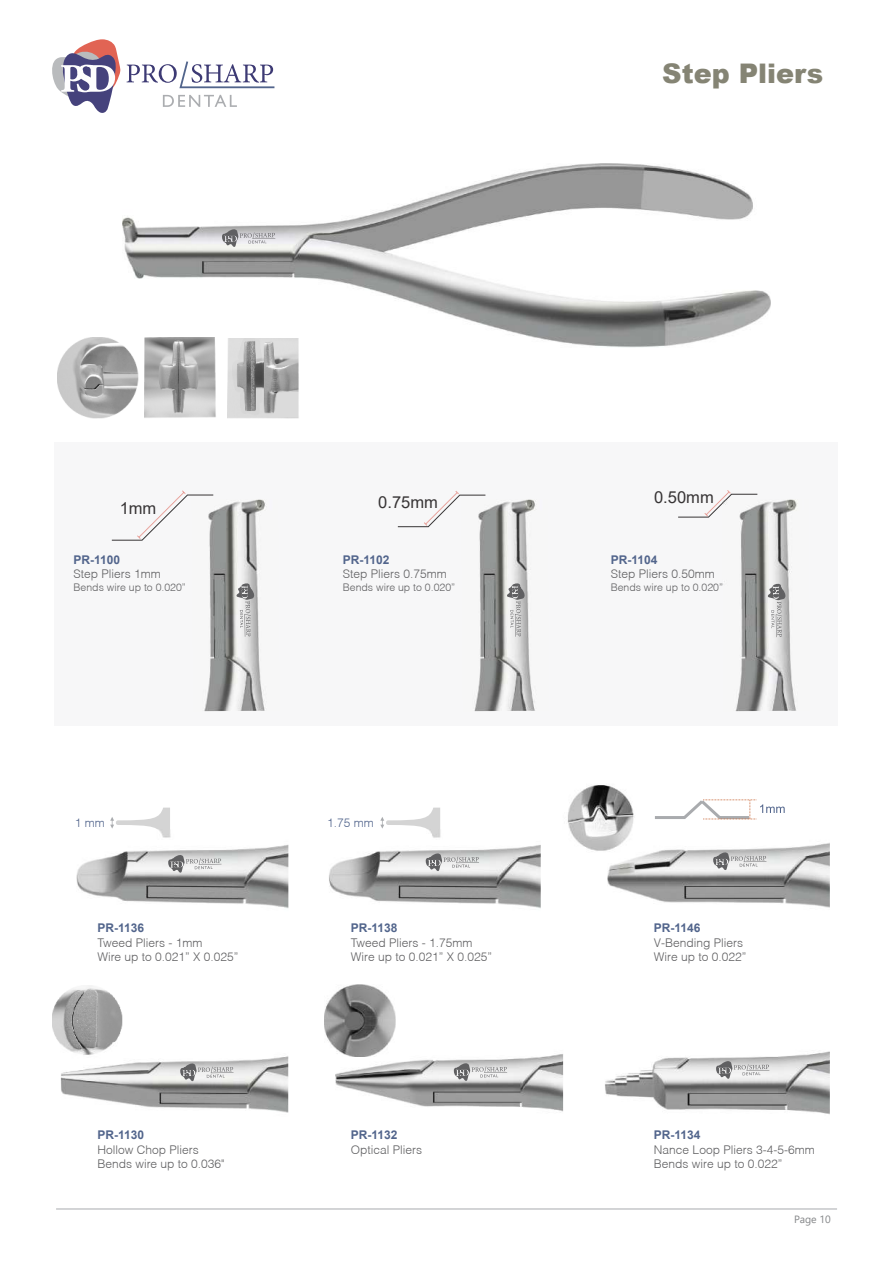
<style>
.page{position:relative;width:893px;height:1263px;background:#fff}
.page>*{position:absolute;margin:0;border:0;box-sizing:border-box;transform-origin:0 0}
.t1{font:900 27px "Arial";color:#858474}
.t2{font:16.5px "Arial";color:#373435}
.t3{font:300 12px/14.2px "Helv";color:#606062}
.t4{font:700 12px "Arial";color:#52658c}
.t5{font:300 12px "Helv";color:#52658c}
.t6{font:300 10.5px "Helv";color:#606062}
.t7{font:10.5px "Segoe UI";color:#848688}
</style>
<div class="page">
<div style="left:55px;top:442px;width:783px;height:283px;background:#f7f7f8"></div>
<svg style="left:111px;top:490px;width:103px;height:51px"></svg>
<img style="left:192px;top:499px;width:73px;height:212px">
<svg style="left:397px;top:491px;width:89px;height:36px"></svg>
<img style="left:461px;top:499px;width:74px;height:212px">
<svg style="left:678px;top:490px;width:80px;height:28px"></svg>
<img style="left:722px;top:499px;width:75px;height:212px">
<svg style="left:110px;top:808px;width:60px;height:21px"></svg>
<svg style="left:380px;top:808px;width:60px;height:21px"></svg>
<img style="left:122px;top:163px;width:648px;height:184px">
<img style="left:145px;top:338px;width:72px;height:80px">
<img style="left:228px;top:338px;width:72px;height:81px">
<img style="left:57px;top:338px;width:81px;height:81px">
<img style="left:76px;top:829px;width:212px;height:80px">
<img style="left:329px;top:829px;width:212px;height:80px">
<img style="left:607px;top:843px;width:223px;height:65px">
<img style="left:567px;top:785px;width:72px;height:69px">
<svg style="left:655px;top:799px;width:130px;height:21px"></svg>
<img style="left:52px;top:985px;width:70px;height:59px">
<img style="left:335px;top:1054px;width:228px;height:58px">
<img style="left:605px;top:1051px;width:225px;height:64px">
<img style="left:325px;top:984px;width:70px;height:72px">
<img style="left:61px;top:1042px;width:227px;height:71px">
<svg style="left:221px;top:229px;width:54px;height:18px"></svg>
<svg style="left:236px;top:582px;width:18px;height:55px"></svg>
<svg style="left:506px;top:582px;width:19px;height:55px"></svg>
<svg style="left:767px;top:583px;width:18px;height:54px"></svg>
<svg style="left:167px;top:855px;width:54px;height:18px"></svg>
<svg style="left:424px;top:853px;width:55px;height:18px"></svg>
<svg style="left:712px;top:852px;width:54px;height:18px"></svg>
<svg style="left:179px;top:1063px;width:55px;height:18px"></svg>
<svg style="left:453px;top:1063px;width:54px;height:18px"></svg>
<svg style="left:715px;top:1061px;width:54px;height:18px"></svg>
<svg style="left:127px;top:61px;width:147px;height:27px"></svg>
<svg style="left:163px;top:95px;width:74px;height:12px"></svg>
<svg style="left:52px;top:39px;width:68px;height:74px"></svg>
<hr style="left:56px;top:1208px;width:781px;height:1px;background:#a9abae">
<h1 class="t1" style="left:662px;top:54px;width:163px">Step Pliers</h1>
<h2 class="t2" style="left:120px;top:496px;width:38px">1mm</h2>
<h2 class="t2" style="left:378px;top:491px;width:61px">0.75mm</h2>
<h2 class="t2" style="left:654px;top:486px;width:61px">0.50mm</h2>
<p class="t4" style="left:74px;top:551px;width:48px">PR-1100</p>
<p class="t3" style="left:74px;top:566px;width:89px">Step Pliers 1mm</p>
<p class="t6" style="left:74px;top:581px;width:114px">Bends wire up to 0.020”</p>
<p class="t4" style="left:343px;top:551px;width:48px">PR-1102</p>
<p class="t3" style="left:343px;top:566px;width:106px">Step Pliers 0.75mm</p>
<p class="t6" style="left:343px;top:581px;width:114px">Bends wire up to 0.020”</p>
<p class="t4" style="left:611px;top:551px;width:48px">PR-1104</p>
<p class="t3" style="left:611px;top:566px;width:106px">Step Pliers 0.50mm</p>
<p class="t6" style="left:611px;top:581px;width:114px">Bends wire up to 0.020”</p>
<p class="t5" style="left:75px;top:815px;width:31px">1 mm</p>
<p class="t5" style="left:327px;top:815px;width:48px">1.75 mm</p>
<p class="t4" style="left:97px;top:919px;width:48px">PR-1136</p>
<p class="t3" style="left:97px;top:935px;width:143px">Tweed Pliers - 1mm<br>Wire up to 0.021” X 0.025”</p>
<p class="t4" style="left:351px;top:919px;width:48px">PR-1138</p>
<p class="t3" style="left:351px;top:935px;width:143px">Tweed Pliers - 1.75mm<br>Wire up to 0.021” X 0.025”</p>
<p class="t4" style="left:654px;top:919px;width:48px">PR-1146</p>
<p class="t3" style="left:654px;top:935px;width:94px">V-Bending Pliers<br>Wire up to 0.022”</p>
<p class="t4" style="left:97px;top:1126px;width:48px">PR-1130</p>
<p class="t3" style="left:97px;top:1142px;width:129px">Hollow Chop Pliers<br>Bends wire up to 0.036"</p>
<p class="t4" style="left:351px;top:1126px;width:48px">PR-1132</p>
<p class="t3" style="left:351px;top:1142px;width:73px">Optical Pliers</p>
<p class="t4" style="left:654px;top:1126px;width:48px">PR-1134</p>
<p class="t3" style="left:654px;top:1142px;width:162px">Nance Loop Pliers 3-4-5-6mm<br>Bends wire up to 0.022”</p>
<p class="t7" style="left:794px;top:1209px;width:38px">Page 10</p>
</div>
